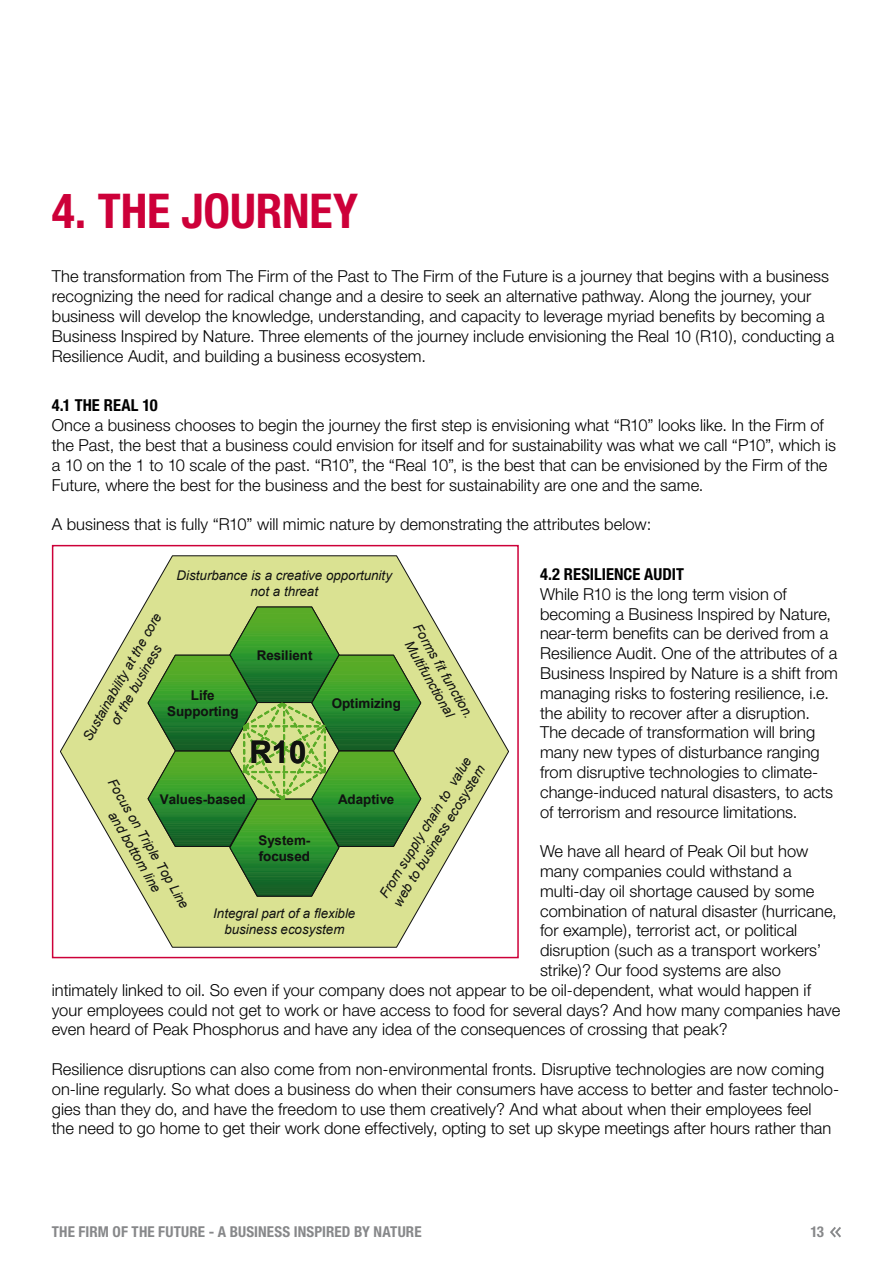
<style>
.page{position:relative;width:893px;height:1263px;background:#fff}
.page>*{position:absolute;margin:0;border:0;box-sizing:border-box;transform-origin:0 0}
.t1{font:700 condensed 48px "Helvetica Neue";letter-spacing:-.005em;color:#cd0039}
.t2{font:700 31.2px "Arial";color:#111211}
.t3{font:300 16.5px/19.8px "Helvetica Neue";color:#000}
.t4{font:700 condensed 16.5px "Helvetica Neue";letter-spacing:.005em;color:#000}
.t5{font:700 condensed 15px "Helvetica Neue";letter-spacing:.005em;color:#87888a}
.t6{font:italic 13.35px/16px "Arial";color:#111211;text-align:center}
.t7{font:700 13.35px/16px "Arial";color:#111211}
</style>
<div class="page">
<svg style="left:830px;top:1227px;width:11px;height:10px"></svg>
<svg style="left:60px;top:555px;width:449px;height:392px"></svg>
<svg style="left:147px;top:606px;width:274px;height:291px;background:#71ac51"></svg>
<div style="left:52px;top:545px;width:467px;height:413px;border:2px solid #cd0039"></div>
<h1 class="t1" style="left:52px;top:181px;width:308px">4. THE JOURNEY</h1>
<p class="t3" style="left:52px;top:266px;width:784px">The transformation from The Firm of the Past to The Firm of the Future is a journey that begins with a business recognizing the need for radical change and a desire to seek an alternative pathway. Along the journey, your business will develop the knowledge, understanding, and capacity to leverage myriad benefits by becoming a Business Inspired by Nature. Three elements of the journey include envisioning the Real 10 (R10), conducting a Resilience Audit, and building a business ecosystem.</p>
<p class="t4" style="left:52px;top:395px;width:107px">4.1 THE REAL 10</p>
<p class="t3" style="left:52px;top:415px;width:786px">Once a business chooses to begin the journey the first step is envisioning what “R10” looks like. In the Firm of the Past, the best that a business could envision for itself and for sustainability was what we call “P10”, which is a 10 on the 1 to 10 scale of the past. “R10”, the “Real 10”, is the best that can be envisioned by the Firm of the Future, where the best for the business and the best for sustainability are one and the same.</p>
<p class="t3" style="left:52px;top:514px;width:601px">A business that is fully “R10” will mimic nature by demonstrating the attributes below:</p>
<p class="t4" style="left:540px;top:564px;width:142px">4.2 RESILIENCE AUDIT</p>
<p class="t3" style="left:540px;top:584px;width:299px">While R10 is the long term vision of becoming a Business Inspired by Nature, near-term benefits can be derived from a Resilience Audit. One of the attributes of a Business Inspired by Nature is a shift from managing risks to fostering resilience, i.e. the ability to recover after a disruption.<br>The decade of transformation will bring many new types of disturbance ranging from disruptive technologies to climate&shy;change-induced natural disasters, to acts of terrorism and resource limitations.</p>
<p class="t3" style="left:540px;top:841px;width:270px">We have all heard of Peak Oil but how</p>
<p class="t3" style="left:540px;top:861px;width:253px">many companies could withstand a</p>
<p class="t3" style="left:540px;top:881px;width:276px">multi-day oil shortage caused by some</p>
<p class="t3" style="left:540px;top:900px;width:298px">combination of natural disaster (hurricane,</p>
<p class="t3" style="left:540px;top:920px;width:259px">for example), terrorist act, or political</p>
<p class="t3" style="left:540px;top:940px;width:283px">disruption (such as a transport workers’</p>
<p class="t3" style="left:540px;top:960px;width:242px">strike)? Our food systems are also</p>
<p class="t3" style="left:52px;top:980px;width:761px">intimately linked to oil. So even if your company does not appear to be oil-dependent, what would happen if</p>
<p class="t3" style="left:52px;top:999px;width:790px">your employees could not get to work or have access to food for several days? And how many companies have</p>
<p class="t3" style="left:52px;top:1019px;width:677px">even heard of Peak Phosphorus and have any idea of the consequences of crossing that peak?</p>
<p class="t3" style="left:52px;top:1059px;width:789px">Resilience disruptions can also come from non-environmental fronts. Disruptive technologies are now coming on-line regularly. So what does a business do when their consumers have access to better and faster technolo&shy;gies than they do, and have the freedom to use them creatively? And what about when their employees feel<br>the need to go home to get their work done effectively, opting to set up skype meetings after hours rather than</p>
<p class="t6" style="left:177px;top:567px;width:217px">Disturbance is a creative opportunity not a threat</p>
<p class="t6" style="left:79px;top:736px;width:147px;rotate:-60deg">Sustainability at the core of the business</p>
<p class="t6" style="left:119px;top:776px;width:149px;rotate:60deg">Focus on Triple Top Line and bottom line</p>
<p class="t6" style="left:424px;top:621px;width:108px;rotate:60deg">Forms fit function.<br>Multifunctional</p>
<p class="t7" style="left:257px;top:648px;width:57px">Resilient</p>
<p class="t7" style="left:167px;top:688px;width:73px;text-align:center">Life<br>Supporting</p>
<p class="t7" style="left:332px;top:696px;width:71px">Optimizing</p>
<h2 class="t2" style="left:249px;top:732px;width:59px">R10</h2>
<p class="t6" style="left:376px;top:892px;width:165px;text-align:left;rotate:-58deg">From supply chain to value web to business ecosystem</p>
<p class="t7" style="left:160px;top:792px;width:88px">Values-based</p>
<p class="t7" style="left:338px;top:792px;width:58px">Adaptive</p>
<p class="t7" style="left:258px;top:832px;width:53px">System&shy;focused</p>
<p class="t6" style="left:213px;top:905px;width:144px">Integral part of a flexible business ecosystem</p>
<p class="t5" style="left:52px;top:1223px;width:371px">THE FIRM OF THE FUTURE - A BUSINESS INSPIRED BY NATURE</p>
<p class="t5" style="left:810px;top:1223px;width:15px">13</p>
</div>
